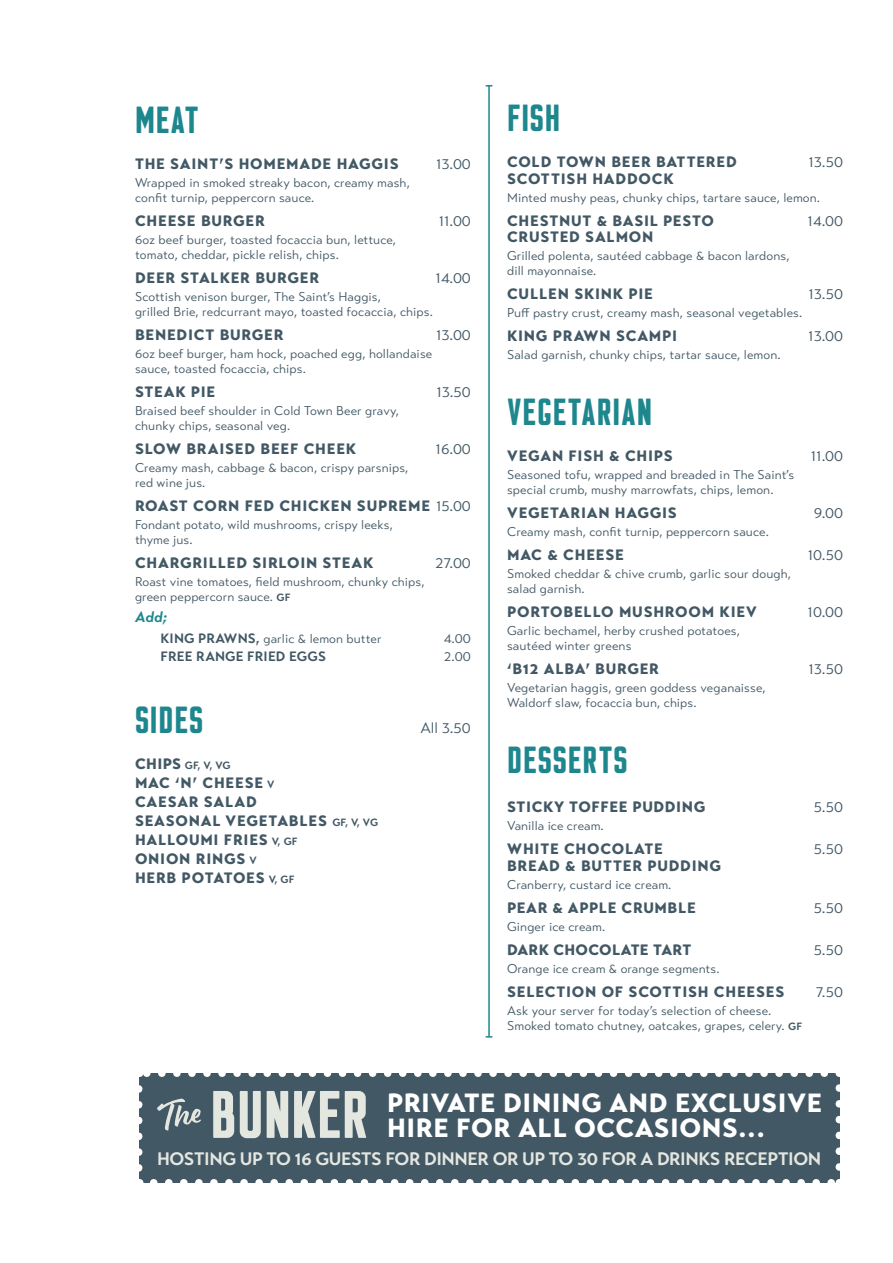
<style>
.page{position:relative;width:893px;height:1263px;background:#fff}
.page>*{position:absolute;margin:0;border:0;box-sizing:border-box;transform-origin:0 0}
.t1{font:900 33px "Flounder";letter-spacing:.025em;color:#1e878e}
.t2{font:900 26.25px/25.5px "Transat Text";letter-spacing:.02em;color:#fff}
.t3{font:700 18px "Transat Text";letter-spacing:-.025em;color:#e4e6e0}
.t4{font:900 15px/18.9px "Transat Text";letter-spacing:.05em;color:#425865}
.t5{font:15px "Transat Text Standard";color:#425865}
.t6{font:900 15px "Transat Text";letter-spacing:.02em;color:#425865}
.t7{font:italic 700 15px "Transat Text";color:#1e878e}
.t8{font:700 13.5px "Transat Text";letter-spacing:.01em;color:#425865}
.t9{font:13.5px "Transat Text Standard";color:#425865}
.t10{font:12.75px/15px "Transat Text Standard";letter-spacing:.01em;color:#425865}
.t11{font:700 10.5px "Transat Text";color:#425865}
.s1{font-family:"Transat Text Standard";font-weight:400}
.s2{font-family:"Transat Text";font-weight:700;font-size:10.5px}
.s3{font-family:"Transat Text";font-weight:700;font-size:13.5px}
.s4{font-weight:900;font-size:15px}
.s5{font-weight:700;font-size:10.5px}
</style>
<div class="page">
<hr style="left:488px;top:86px;width:2px;height:951px;background:#1e878e">
<svg style="left:486px;top:85px;width:6px;height:2px"></svg>
<div style="left:139px;top:1073px;width:700px;height:110px;background:#425865"></div>
<svg style="left:154px;top:1179px;width:678px;height:4px"></svg>
<svg style="left:146px;top:1073px;width:678px;height:4px"></svg>
<svg style="left:139px;top:1089px;width:3px;height:94px"></svg>
<svg style="left:835px;top:1073px;width:5px;height:94px"></svg>
<svg style="left:157px;top:1098px;width:44px;height:33px"></svg>
<svg style="left:213px;top:1091px;width:21px;height:47px"></svg>
<svg style="left:240px;top:1091px;width:21px;height:47px"></svg>
<svg style="left:267px;top:1091px;width:21px;height:47px"></svg>
<svg style="left:294px;top:1091px;width:72px;height:47px"></svg>
<h1 class="t1" style="left:135px;top:101px;width:66px">MEAT</h1>
<p class="t4" style="left:135px;top:155px;width:265px">THE SAINT’S HOMEMADE HAGGIS</p>
<p class="t5" style="left:436px;top:155px;width:36px">13.00</p>
<p class="t10" style="left:135px;top:176px;width:276px">Wrapped in smoked streaky bacon, creamy mash, confit turnip, peppercorn sauce.</p>
<p class="t4" style="left:135px;top:212px;width:131px">CHEESE BURGER</p>
<p class="t5" style="left:439px;top:212px;width:34px">11.00</p>
<p class="t10" style="left:135px;top:233px;width:263px">6oz beef burger, toasted focaccia bun, lettuce, tomato, cheddar, pickle relish, chips.</p>
<p class="t4" style="left:135px;top:269px;width:186px">DEER STALKER BURGER</p>
<p class="t5" style="left:436px;top:269px;width:37px">14.00</p>
<p class="t10" style="left:135px;top:290px;width:299px">Scottish venison burger, The Saint’s Haggis,<br>grilled Brie, redcurrant mayo, toasted focaccia, chips.</p>
<p class="t4" style="left:135px;top:326px;width:150px">BENEDICT BURGER</p>
<p class="t5" style="left:436px;top:326px;width:36px">13.00</p>
<p class="t10" style="left:135px;top:347px;width:299px">6oz beef burger, ham hock, poached egg, hollandaise sauce, toasted focaccia, chips.</p>
<p class="t4" style="left:135px;top:383px;width:82px">STEAK PIE</p>
<p class="t5" style="left:436px;top:383px;width:36px">13.50</p>
<p class="t10" style="left:135px;top:404px;width:266px">Braised beef shoulder in Cold Town Beer gravy, chunky chips, seasonal veg.</p>
<p class="t4" style="left:135px;top:440px;width:223px">SLOW BRAISED BEEF CHEEK</p>
<p class="t5" style="left:436px;top:440px;width:37px">16.00</p>
<p class="t10" style="left:135px;top:461px;width:275px">Creamy mash, cabbage &amp; bacon, crispy parsnips, red wine jus.</p>
<p class="t4" style="left:135px;top:497px;width:337px">ROAST CORN FED CHICKEN SUPREME <span class="s1">15.00</span></p>
<p class="t10" style="left:135px;top:518px;width:259px">Fondant potato, wild mushrooms, crispy leeks, thyme jus.</p>
<p class="t4" style="left:135px;top:554px;width:240px">CHARGRILLED SIRLOIN STEAK</p>
<p class="t5" style="left:435px;top:554px;width:37px">27.00</p>
<p class="t10" style="left:135px;top:575px;width:291px">Roast vine tomatoes, field mushroom, chunky chips, green peppercorn sauce. <span class="s2">GF</span></p>
<p class="t7" style="left:135px;top:608px;width:34px">Add;</p>
<p class="t10" style="left:160px;top:632px;width:223px"><span class="s3">KING PRAWNS,</span> garlic &amp; lemon butter</p>
<p class="t9" style="left:444px;top:631px;width:29px">4.00</p>
<p class="t8" style="left:160px;top:648px;width:167px">FREE RANGE FRIED EGGS</p>
<p class="t9" style="left:444px;top:649px;width:29px">2.00</p>
<h1 class="t1" style="left:135px;top:701px;width:70px">SIDES</h1>
<p class="t11" style="left:135px;top:759px;width:97px"><span class="s4">CHIPS</span> GF, V, VG</p>
<p class="t4" style="left:135px;top:773px;width:245px">MAC ‘N’ CHEESE <span class="s5">V<br></span>CAESAR SALAD<br>SEASONAL VEGETABLES <span class="s5">GF, V, VG<br></span>HALLOUMI FRIES <span class="s5">V, GF<br></span>ONION RINGS <span class="s5">V<br></span>HERB POTATOES <span class="s5">V, GF</span></p>
<p class="t5" style="left:420px;top:719px;width:52px">All 3.50</p>
<h1 class="t1" style="left:507px;top:99px;width:55px">FISH</h1>
<p class="t4" style="left:507px;top:152px;width:231px">COLD TOWN BEER BATTERED</p>
<p class="t5" style="left:808px;top:153px;width:36px">13.50</p>
<p class="t4" style="left:507px;top:169px;width:168px">SCOTTISH HADDOCK</p>
<p class="t10" style="left:507px;top:190px;width:314px">Minted mushy peas, chunky chips, tartare sauce, lemon.</p>
<p class="t4" style="left:507px;top:211px;width:208px">CHESTNUT &amp; BASIL PESTO</p>
<p class="t5" style="left:808px;top:212px;width:37px">14.00</p>
<p class="t4" style="left:507px;top:227px;width:148px">CRUSTED SALMON</p>
<p class="t10" style="left:507px;top:248px;width:284px">Grilled polenta, sautéed cabbage &amp; bacon lardons, dill mayonnaise.</p>
<p class="t4" style="left:507px;top:284px;width:147px">CULLEN SKINK PIE</p>
<p class="t5" style="left:808px;top:285px;width:36px">13.50</p>
<p class="t10" style="left:507px;top:305px;width:297px">Puff pastry crust, creamy mash, seasonal vegetables.</p>
<p class="t4" style="left:507px;top:326px;width:172px">KING PRAWN SCAMPI</p>
<p class="t5" style="left:808px;top:327px;width:36px">13.00</p>
<p class="t10" style="left:507px;top:347px;width:275px">Salad garnish, chunky chips, tartar sauce, lemon.</p>
<h1 class="t1" style="left:507px;top:393px;width:147px">VEGETARIAN</h1>
<p class="t4" style="left:507px;top:446px;width:167px">VEGAN FISH &amp; CHIPS</p>
<p class="t5" style="left:811px;top:447px;width:34px">11.00</p>
<p class="t10" style="left:507px;top:467px;width:288px">Seasoned tofu, wrapped and breaded in The Saint’s special crumb, mushy marrowfats, chips, lemon.</p>
<p class="t4" style="left:507px;top:503px;width:171px">VEGETARIAN HAGGIS</p>
<p class="t5" style="left:814px;top:504px;width:31px">9.00</p>
<p class="t10" style="left:507px;top:524px;width:263px">Creamy mash, confit turnip, peppercorn sauce.</p>
<p class="t4" style="left:507px;top:545px;width:118px">MAC &amp; CHEESE</p>
<p class="t5" style="left:808px;top:546px;width:37px">10.50</p>
<p class="t10" style="left:507px;top:566px;width:285px">Smoked cheddar &amp; chive crumb, garlic sour dough, salad garnish.</p>
<p class="t4" style="left:507px;top:602px;width:251px">PORTOBELLO MUSHROOM KIEV</p>
<p class="t5" style="left:808px;top:603px;width:37px">10.00</p>
<p class="t10" style="left:507px;top:623px;width:234px">Garlic bechamel, herby crushed potatoes, sautéed winter greens</p>
<p class="t4" style="left:507px;top:659px;width:153px">‘B12 ALBA’ BURGER</p>
<p class="t5" style="left:808px;top:660px;width:36px">13.50</p>
<p class="t10" style="left:507px;top:680px;width:260px">Vegetarian haggis, green goddess veganaisse,<br>Waldorf slaw, focaccia bun, chips.</p>
<h1 class="t1" style="left:507px;top:741px;width:122px">DESSERTS</h1>
<p class="t4" style="left:507px;top:797px;width:200px">STICKY TOFFEE PUDDING</p>
<p class="t5" style="left:814px;top:798px;width:31px">5.50</p>
<p class="t10" style="left:507px;top:818px;width:98px">Vanilla ice cream.</p>
<p class="t4" style="left:507px;top:839px;width:157px">WHITE CHOCOLATE</p>
<p class="t5" style="left:814px;top:840px;width:31px">5.50</p>
<p class="t4" style="left:507px;top:856px;width:216px">BREAD &amp; BUTTER PUDDING</p>
<p class="t10" style="left:507px;top:877px;width:166px">Cranberry, custard ice cream.</p>
<p class="t4" style="left:507px;top:898px;width:190px">PEAR &amp; APPLE CRUMBLE</p>
<p class="t5" style="left:814px;top:899px;width:31px">5.50</p>
<p class="t10" style="left:507px;top:919px;width:100px">Ginger ice cream.</p>
<p class="t6" style="left:507px;top:940px;width:186px">DARK CHOCOLATE TART</p>
<p class="t5" style="left:814px;top:941px;width:31px">5.50</p>
<p class="t10" style="left:507px;top:961px;width:214px">Orange ice cream &amp; orange segments.</p>
<p class="t4" style="left:507px;top:982px;width:279px">SELECTION OF SCOTTISH CHEESES</p>
<p class="t5" style="left:816px;top:983px;width:29px">7.50</p>
<p class="t10" style="left:507px;top:1003px;width:297px">Ask your server for today’s selection of cheese.<br>Smoked tomato chutney, oatcakes, grapes, celery. <span class="s2">GF</span></p>
<h2 class="t2" style="left:387px;top:1090px;width:437px">PRIVATE DINING AND EXCLUSIVE<br>HIRE FOR ALL OCCASIONS...</h2>
<h3 class="t3" style="left:157px;top:1148px;width:666px">HOSTING UP TO 16 GUESTS FOR DINNER OR UP TO 30 FOR A DRINKS RECEPTION</h3>
</div>
